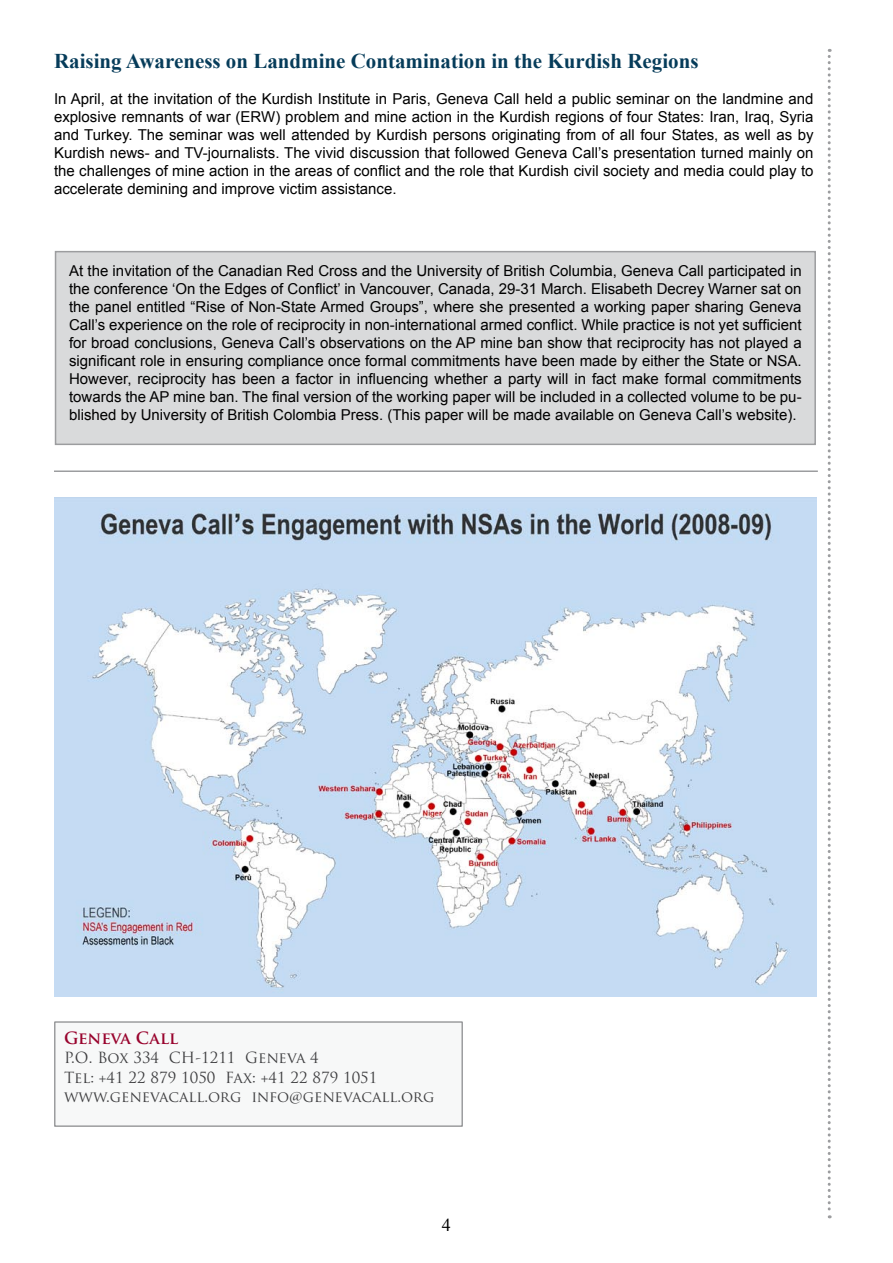
<style>
.page{position:relative;width:893px;height:1263px;background:#fff}
.page>*{position:absolute;margin:0;border:0;box-sizing:border-box;transform-origin:0 0}
.t1{font:700 21px "Times New Roman";color:#063c5a}
.t2{font:18px "Times New Roman";color:#000}
.t3{font:700 16.5px "Trajan Pro";color:#99042e}
.t4{font:15px/18px "Arial";color:#000;text-align:justify}
.t5{font:15px/19.5px "Trajan Pro";color:#3e3e40}
</style>
<div class="page">
<svg style="left:828px;top:49px;width:3px;height:1169px"></svg>
<div style="left:55px;top:1022px;width:407px;height:104px;background:#f7f8f8"></div>
<div style="left:54px;top:1021px;width:409px;height:106px;border:2px solid #9c9d9f"></div>
<img style="left:55px;top:497px;width:761px;height:499px">
<div style="left:56px;top:252px;width:759px;height:192px;background:#d9dadb"></div>
<div style="left:55px;top:251px;width:761px;height:194px;border:2px solid #9c9d9f"></div>
<hr style="left:54px;top:470px;width:764px;height:2px;background:#9c9d9f">
<h1 class="t1" style="left:54px;top:47px;width:646px">Raising Awareness on Landmine Contamination in the Kurdish Regions</h1>
<p class="t4" style="left:54px;top:90px;width:761px">In April, at the invitation of the Kurdish Institute in Paris, Geneva Call held a public seminar on the landmine and explosive remnants of war (ERW) problem and mine action in the Kurdish regions of four States: Iran, Iraq, Syria and Turkey. The seminar was well attended by Kurdish persons originating from of all four States, as well as by Kurdish news- and TV-journalists. The vivid discussion that followed Geneva Call’s presentation turned mainly on the challenges of mine action in the areas of conflict and the role that Kurdish civil society and media could play to accelerate demining and improve victim assistance.</p>
<p class="t4" style="left:69px;top:262px;width:734px">At the invitation of the Canadian Red Cross and the University of British Columbia, Geneva Call participated in the conference ‘On the Edges of Conflict’ in Vancouver, Canada, 29-31 March. Elisabeth Decrey Warner sat on the panel entitled “Rise of Non-State Armed Groups”, where she presented a working paper sharing Geneva Call’s experience on the role of reciprocity in non-international armed conflict. While practice is not yet sufficient for broad conclusions, Geneva Call’s observations on the AP mine ban show that reciprocity has not played a significant role in ensuring compliance once formal commitments have been made by either the State or NSA.<br>However, reciprocity has been a factor in influencing whether a party will in fact make formal commitments towards the AP mine ban. The final version of the working paper will be included in a collected volume to be pu&shy;blished by University of British Colombia Press. (This paper will be made available on Geneva Call’s website).</p>
<p class="t3" style="left:64px;top:1027px;width:116px">GENEVA CALL</p>
<p class="t5" style="left:64px;top:1048px;width:372px">P.O. Box 334 CH-1211 Geneva 4<br>Tel: +41 22 879 1050 Fax: +41 22 879 1051 www.genevacall.org info@genevacall.org</p>
<p class="t2" style="left:442px;top:1213px;width:10px">4</p>
</div>
